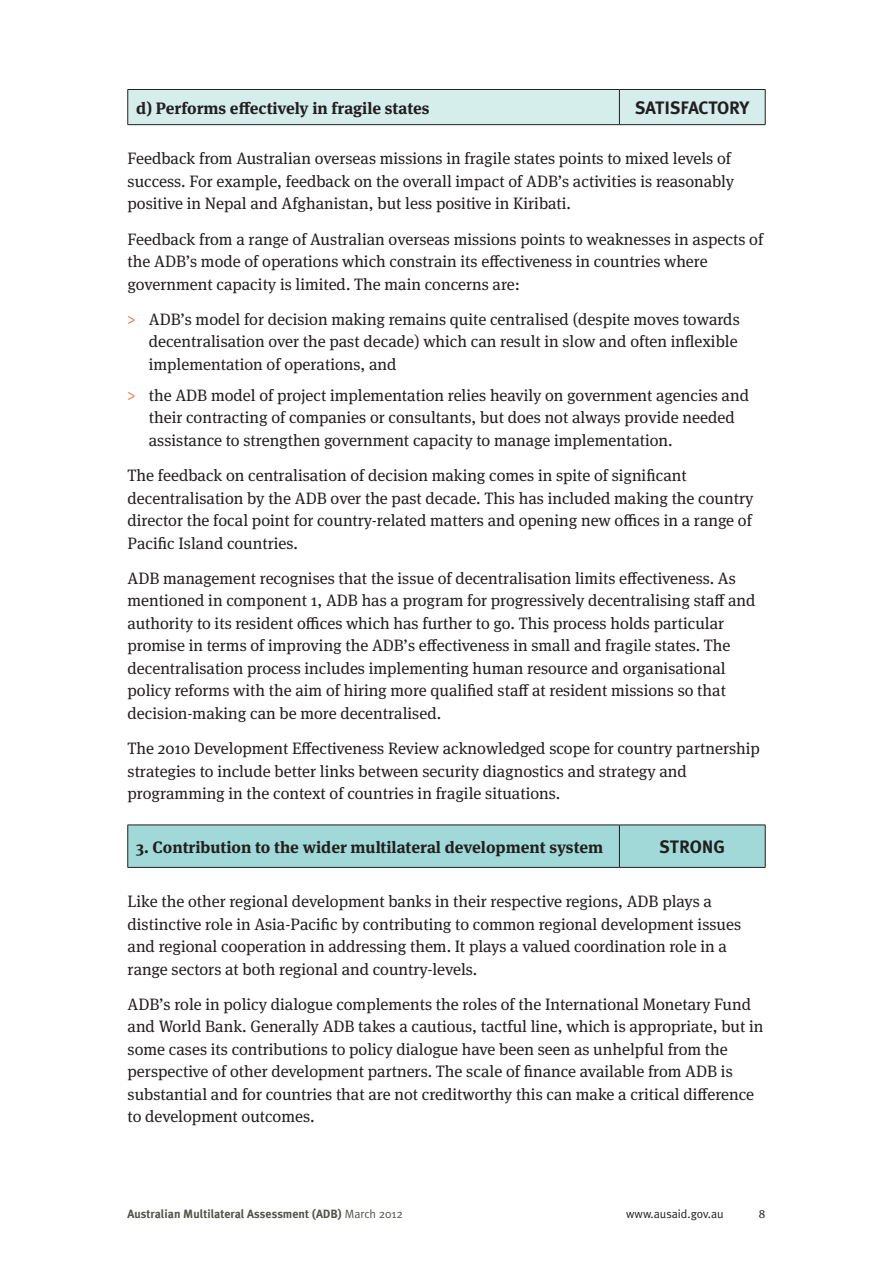
<style>
.page{position:relative;width:893px;height:1263px;background:#fff}
.page>*{position:absolute;margin:0;border:0;box-sizing:border-box;transform-origin:0 0}
._08bbbb_RIGHT_COLUMN{font:700 18px "Meta Plus";color:#231f20}
._04__BODY_TEXT{font:16.5px/22.5px "Meta Serif OT";color:#231f20}
._05a__DOT_POINTS{font:16.5px/22.5px "Meta Serif OT";color:#231f20}
._04__BODY_TEXT-2{font:700 16.5px "Meta Serif OT";color:#231f20}
.t1{font:700 12px "Meta Plus";color:#53534a}
.t2{font:12px "Meta Plus Normal";color:#231f20}
.t3{font:12px "Meta Serif OT";color:#231f20}
.s1{color:#f26631}
.s2{font-family:"Meta Plus Normal";font-weight:400}
</style>
<div class="page">
<div style="left:128px;top:90px;width:637px;height:34px;background:#d5edeb"></div>
<hr style="left:619px;top:90px;width:1px;height:34px;background:#231f20">
<hr style="left:128px;top:89px;width:491px;height:1px;background:#231f20">
<hr style="left:127px;top:90px;width:1px;height:34px;background:#231f20">
<hr style="left:619px;top:89px;width:146px;height:1px;background:#231f20">
<hr style="left:765px;top:90px;width:1px;height:34px;background:#231f20">
<hr style="left:128px;top:124px;width:491px;height:1px;background:#231f20">
<hr style="left:619px;top:124px;width:146px;height:1px;background:#231f20">
<div style="left:128px;top:826px;width:637px;height:41px;background:#a0d9d7"></div>
<hr style="left:128px;top:825px;width:491px;height:1px;background:#231f20">
<hr style="left:619px;top:825px;width:146px;height:1px;background:#231f20">
<hr style="left:619px;top:825px;width:1px;height:42px;background:#231f20">
<hr style="left:128px;top:867px;width:491px;height:1px;background:#231f20">
<hr style="left:619px;top:867px;width:146px;height:1px;background:#231f20">
<hr style="left:127px;top:825px;width:1px;height:42px;background:#231f20">
<hr style="left:765px;top:825px;width:1px;height:42px;background:#231f20">
<p class="_04__BODY_TEXT-2" style="left:136px;top:98px;width:295px">d) Performs effectively in fragile states</p>
<p class="_08bbbb_RIGHT_COLUMN" style="left:635px;top:97px;width:116px">SATISFACTORY</p>
<p class="_04__BODY_TEXT" style="left:128px;top:148px;width:608px">Feedback from Australian overseas missions in fragile states points to mixed levels of success. For example, feedback on the overall impact of ADB’s activities is reasonably positive in Nepal and Afghanistan, but less positive in Kiribati.</p>
<p class="_04__BODY_TEXT" style="left:128px;top:228px;width:637px">Feedback from a range of Australian overseas missions points to weaknesses in aspects of the ADB’s mode of operations which constrain its effectiveness in countries where government capacity is limited. The main concerns are:</p>
<p class="_05a__DOT_POINTS" style="left:149px;top:308px;width:592px;text-indent:-21px"><span class="s1">&gt;</span> ADB’s model for decision making remains quite centralised (despite moves towards decentralisation over the past decade) which can result in slow and often inflexible implementation of operations, and</p>
<p class="_05a__DOT_POINTS" style="left:149px;top:384px;width:602px;text-indent:-21px"><span class="s1">&gt;</span> the ADB model of project implementation relies heavily on government agencies and their contracting of companies or consultants, but does not always provide needed assistance to strengthen government capacity to manage implementation.</p>
<p class="_04__BODY_TEXT" style="left:128px;top:465px;width:627px">The feedback on centralisation of decision making comes in spite of significant decentralisation by the ADB over the past decade. This has included making the country director the focal point for country-related matters and opening new offices in a range of Pacific Island countries.</p>
<p class="_04__BODY_TEXT" style="left:128px;top:567px;width:629px">ADB management recognises that the issue of decentralisation limits effectiveness. As mentioned in component 1, ADB has a program for progressively decentralising staff and authority to its resident offices which has further to go. This process holds particular promise in terms of improving the ADB’s effectiveness in small and fragile states. The decentralisation process includes implementing human resource and organisational policy reforms with the aim of hiring more qualified staff at resident missions so that decision-making can be more decentralised.</p>
<p class="_04__BODY_TEXT" style="left:128px;top:738px;width:634px">The 2010 Development Effectiveness Review acknowledged scope for country partnership strategies to include better links between security diagnostics and strategy and programming in the context of countries in fragile situations.</p>
<p class="_04__BODY_TEXT-2" style="left:136px;top:837px;width:468px">3. Contribution to the wider multilateral development system</p>
<p class="_08bbbb_RIGHT_COLUMN" style="left:659px;top:836px;width:67px">STRONG</p>
<p class="_04__BODY_TEXT" style="left:128px;top:890px;width:615px">Like the other regional development banks in their respective regions, ADB plays a distinctive role in Asia-Pacific by contributing to common regional development issues and regional cooperation in addressing them. It plays a valued coordination role in a range sectors at both regional and country-levels.</p>
<p class="_04__BODY_TEXT" style="left:128px;top:993px;width:637px">ADB’s role in policy dialogue complements the roles of the International Monetary Fund and World Bank. Generally ADB takes a cautious, tactful line, which is appropriate, but in some cases its contributions to policy dialogue have been seen as unhelpful from the perspective of other development partners. The scale of finance available from ADB is substantial and for countries that are not creditworthy this can make a critical difference to development outcomes.</p>
<p class="t1" style="left:128px;top:1207px;width:277px">Australian Multilateral Assessment (ADB) <span class="s2">March 2012</span></p>
<p class="t2" style="left:626px;top:1207px;width:99px">www.ausaid.gov.au</p>
<p class="t3" style="left:759px;top:1207px;width:8px">8</p>
</div>
